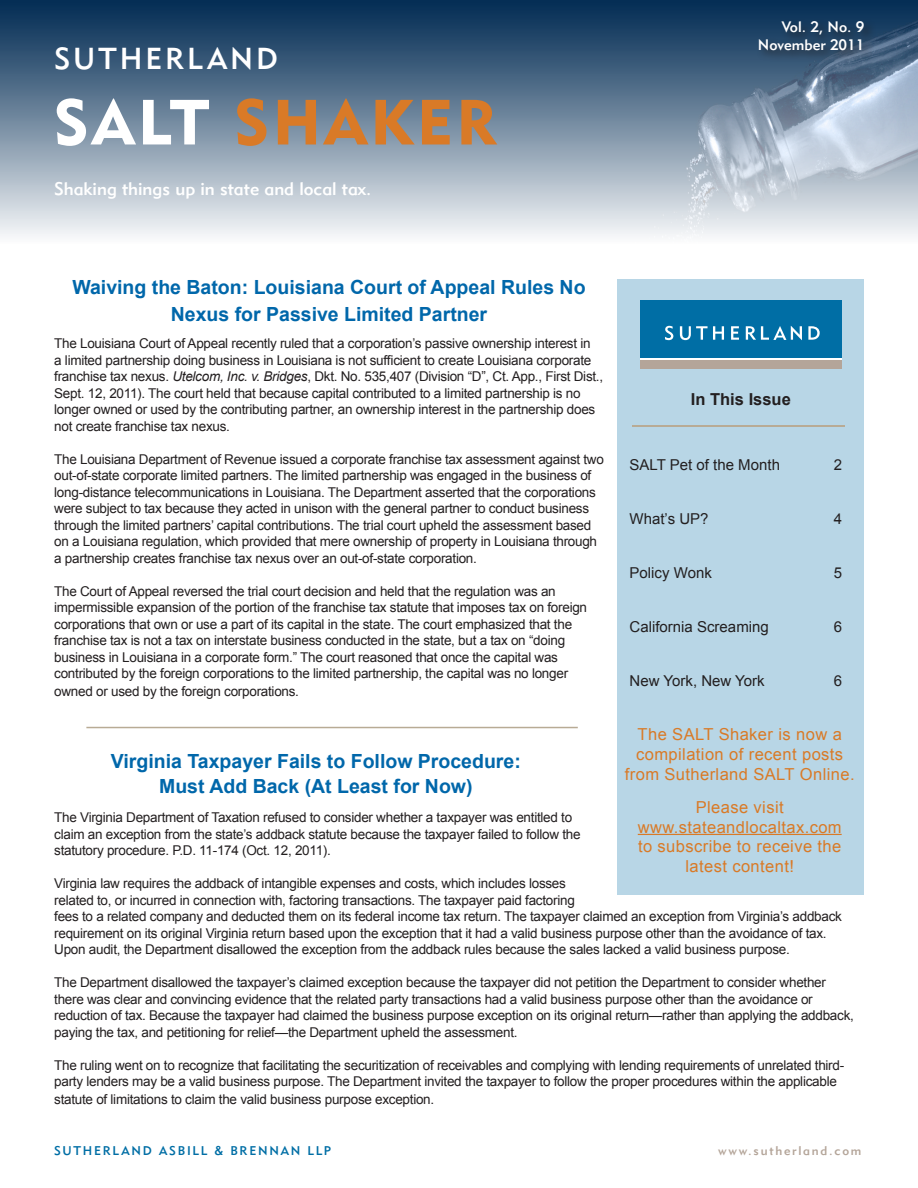
<style>
.page{position:relative;width:918px;height:1188px;background:#fff}
.page>*{position:absolute;margin:0;border:0;box-sizing:border-box;transform-origin:0 0}
.t1{font:63px "Geometric 415 BT Black A";letter-spacing:.055em;color:#d97a27}
.t2{font:30px "Geometric 415 BT Medium A";letter-spacing:.1em;color:#fff}
.t3{font:700 19.5px/27px "Arial";color:#0067aa;text-align:center}
.t4{font:18px "Geometric 415 BT Medium A";color:#fff}
.t5{font:16.5px/19.8px "Arial";letter-spacing:.025em;color:#d97a27;text-align:center}
.t6{font:700 16.5px "Arial";color:#231f20}
.t7{font:15px "Arial";color:#231f20}
.t8{font:15px "Geometric 415 BT Medium A";color:#fff}
.t9{font:13.5px/16.5px "Arial";letter-spacing:-.02em;color:#231f20}
.t10{font:12.45px "Geometric 415 BT Medium A";letter-spacing:.14em;color:#006ea5}
.t11{font:12.45px "Geometric 415 BT Medium A";letter-spacing:.14em;color:#b4a599}
.s1{color:#fff}
.s2{font-style:italic}
</style>
<div class="page">
<img style="left:0;top:0;width:918px;height:236px">
<div style="left:756px;top:18px;width:121px;height:45px;background:#231f20;opacity:.75"></div>
<div style="left:618px;top:279px;width:246px;height:616px;background:#b8d6e6"></div>
<hr style="left:632px;top:426px;width:213px;height:1px;background:#b8ab95">
<div style="left:640px;top:300px;width:202px;height:69px;background:#fff"></div>
<div style="left:640px;top:360px;width:202px;height:9px;background:#b4a599"></div>
<div style="left:640px;top:300px;width:202px;height:58px;background:#006ea5"></div>
<svg style="left:665px;top:326px;width:8px;height:14px"></svg>
<svg style="left:680px;top:326px;width:44px;height:14px"></svg>
<svg style="left:731px;top:326px;width:8px;height:14px"></svg>
<svg style="left:808px;top:326px;width:12px;height:14px"></svg>
<svg style="left:746px;top:326px;width:56px;height:14px"></svg>
<hr style="left:638px;top:834px;width:204px;height:1px;background:#d97a27">
<hr style="left:86px;top:727px;width:492px;height:1px;background:#b8ab95">
<p class="t2" style="left:54px;top:40px;width:225px">SUTHERLAND</p>
<p class="t1" style="left:54px;top:84px;width:444px"><span class="s1">SALT</span> SHAKER</p>
<p class="t4" style="left:54px;top:178px;width:319px">Shaking things up in state and local tax.</p>
<p class="t8" style="left:782px;top:18px;width:84px">Vol. 2, No. 9</p>
<p class="t8" style="left:758px;top:36px;width:108px">November 2011</p>
<p class="t3" style="left:72px;top:274px;width:515px">Waiving the Baton: Louisiana Court of Appeal Rules No<br>Nexus for Passive Limited Partner</p>
<p class="t9" style="left:54px;top:335px;width:550px">The Louisiana Court of Appeal recently ruled that a corporation’s passive ownership interest in<br>a limited partnership doing business in Louisiana is not sufficient to create Louisiana corporate franchise tax nexus. <span class="s2">Utelcom, Inc. v. Bridges</span>, Dkt. No. 535,407 (Division “D”, Ct. App., First Dist., Sept. 12, 2011). The court held that because capital contributed to a limited partnership is no longer owned or used by the contributing partner, an ownership interest in the partnership does not create franchise tax nexus.</p>
<p class="t9" style="left:54px;top:451px;width:551px">The Louisiana Department of Revenue issued a corporate franchise tax assessment against two out-of-state corporate limited partners. The limited partnership was engaged in the business of long-distance telecommunications in Louisiana. The Department asserted that the corporations were subject to tax because they acted in unison with the general partner to conduct business through the limited partners’ capital contributions. The trial court upheld the assessment based on a Louisiana regulation, which provided that mere ownership of property in Louisiana through a partnership creates franchise tax nexus over an out-of-state corporation.</p>
<p class="t9" style="left:54px;top:583px;width:534px">The Court of Appeal reversed the trial court decision and held that the regulation was an impermissible expansion of the portion of the franchise tax statute that imposes tax on foreign corporations that own or use a part of its capital in the state. The court emphasized that the franchise tax is not a tax on interstate business conducted in the state, but a tax on “doing business in Louisiana in a corporate form.” The court reasoned that once the capital was contributed by the foreign corporations to the limited partnership, the capital was no longer</p>
<p class="t9" style="left:54px;top:683px;width:246px">owned or used by the foreign corporations.</p>
<p class="t6" style="left:691px;top:388px;width:101px">In This Issue</p>
<p class="t7" style="left:630px;top:455px;width:152px">SALT Pet of the Month</p>
<p class="t7" style="left:630px;top:509px;width:80px">What’s UP?</p>
<p class="t7" style="left:630px;top:563px;width:84px">Policy Wonk</p>
<p class="t7" style="left:630px;top:617px;width:141px">California Screaming</p>
<p class="t7" style="left:630px;top:671px;width:137px">New York, New York</p>
<p class="t7" style="left:834px;top:454px;width:10px">2</p>
<p class="t7" style="left:834px;top:508px;width:10px">4</p>
<p class="t7" style="left:834px;top:562px;width:10px">5</p>
<p class="t7" style="left:834px;top:616px;width:10px">6</p>
<p class="t7" style="left:834px;top:670px;width:10px">6</p>
<p class="t5" style="left:625px;top:725px;width:231px">The SALT Shaker is now a compilation of recent posts from Sutherland SALT Online.</p>
<p class="t5" style="left:638px;top:797px;width:205px">Please visit www.stateandlocaltax.com to subscribe to receive the latest content!</p>
<p class="t3" style="left:111px;top:749px;width:411px;line-height:25.5px">Virginia Taxpayer Fails to Follow Procedure:<br>Must Add Back (At Least for Now)</p>
<p class="t9" style="left:54px;top:809px;width:528px">The Virginia Department of Taxation refused to consider whether a taxpayer was entitled to claim an exception from the state’s addback statute because the taxpayer failed to follow the statutory procedure. P.D. 11-174 (Oct. 12, 2011).</p>
<p class="t9" style="left:54px;top:875px;width:789px">Virginia law requires the addback of intangible expenses and costs, which includes losses<br>related to, or incurred in connection with, factoring transactions. The taxpayer paid factoring<br>fees to a related company and deducted them on its federal income tax return. The taxpayer claimed an exception from Virginia’s addback requirement on its original Virginia return based upon the exception that it had a valid business purpose other than the avoidance of tax.<br>Upon audit, the Department disallowed the exception from the addback rules because the sales lacked a valid business purpose.</p>
<p class="t9" style="left:54px;top:974px;width:801px">The Department disallowed the taxpayer’s claimed exception because the taxpayer did not petition the Department to consider whether there was clear and convincing evidence that the related party transactions had a valid business purpose other than the avoidance or reduction of tax. Because the taxpayer had claimed the business purpose exception on its original return—rather than applying the addback, paying the tax, and petitioning for relief—the Department upheld the assessment.</p>
<p class="t9" style="left:54px;top:1057px;width:792px">The ruling went on to recognize that facilitating the securitization of receivables and complying with lending requirements of unrelated third&shy;party lenders may be a valid business purpose. The Department invited the taxpayer to follow the proper procedures within the applicable</p>
<p class="t9" style="left:54px;top:1091px;width:382px">statute of limitations to claim the valid business purpose exception.</p>
<p class="t10" style="left:54px;top:1143px;width:279px">SUTHERLAND ASBILL &amp; BRENNAN LLP</p>
<p class="t11" style="left:718px;top:1143px;width:145px">www.sutherland.com</p>
</div>
